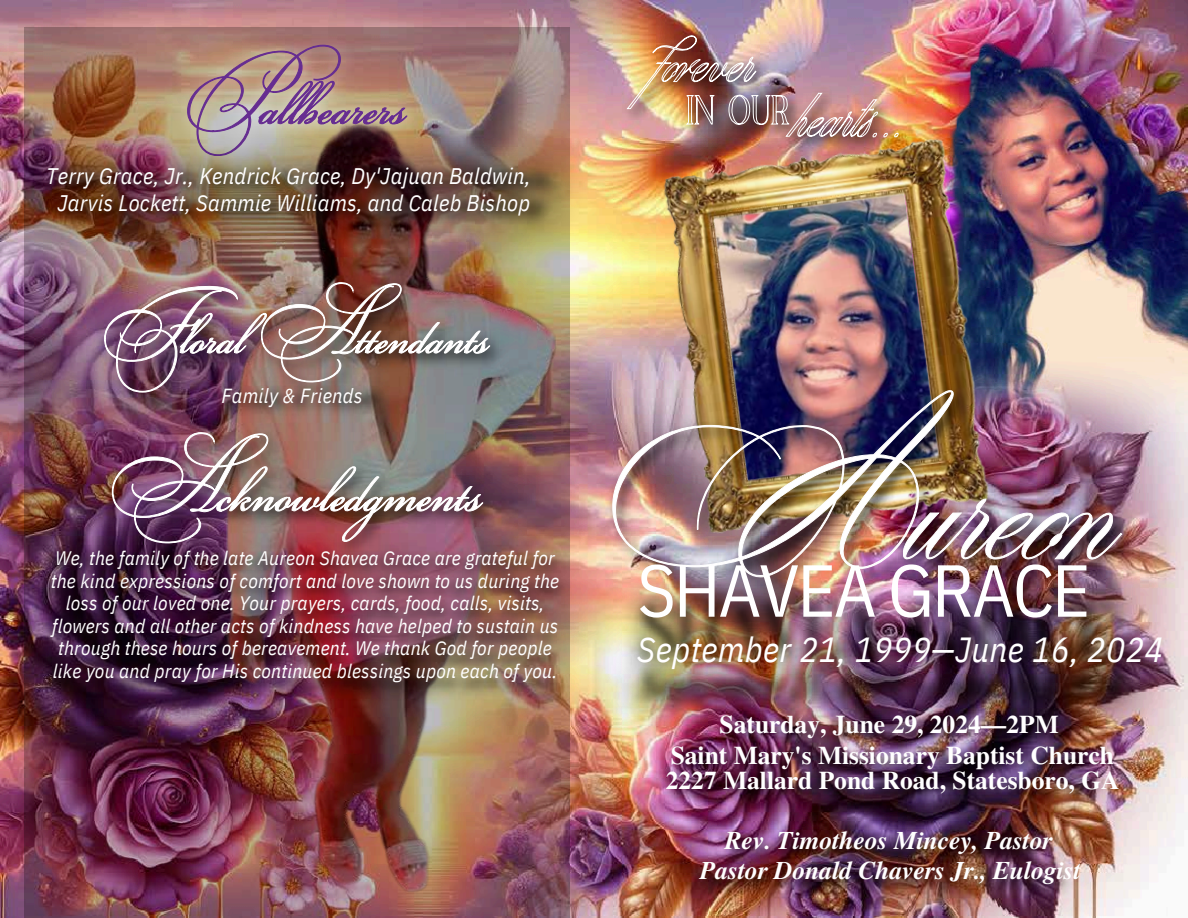
<style>
.page{position:relative;width:1188px;height:918px;background:#fff}
.page>*{position:absolute;margin:0;border:0;box-sizing:border-box;transform-origin:0 0}
.t1{font:73.65px "IBM Plex Sans Cond";letter-spacing:-.03em;color:#fff}
.t2{font:italic 34.8px "IBM Plex Sans Cond";letter-spacing:.01em;color:#fff}
.t3{font:700 25.5px "Te X Gyre Termes";color:#fff}
.t4{font:italic 700 25.5px "Te X Gyre Termes";color:#fff}
.t5{font:italic 22.5px "IBM Plex Sans Cond";letter-spacing:.01em;color:#fff}
.t6{font:italic 20.4px "IBM Plex Sans Cond";letter-spacing:.01em;color:#fff}
.t7{font:italic 19.5px/22.5px "IBM Plex Sans Cond";letter-spacing:.01em;color:#fff;text-align:center}
</style>
<div class="page">
<img style="left:0;top:0;width:1188px;height:918px">
<img style="left:684px;top:128px;width:313px;height:251px">
<img style="left:8px;top:18px;width:676px;height:900px">
<img style="left:25px;top:27px;width:545px;height:890px">
<img style="left:587px;top:619px;width:589px;height:138px">
<img style="left:623px;top:697px;width:516px;height:2px">
<img style="left:21px;top:537px;width:563px;height:202px">
<img style="left:165px;top:23px;width:265px;height:95px">
<svg style="left:187px;top:45px;width:220px;height:73px;background:#ac8885"></svg>
<img style="left:0;top:118px;width:604px;height:182px">
<img style="left:25px;top:152px;width:555px;height:128px">
<img style="left:93px;top:271px;width:419px;height:101px">
<img style="left:104px;top:282px;width:386px;height:90px">
<img style="left:60px;top:372px;width:485px;height:58px">
<img style="left:101px;top:421px;width:403px;height:143px">
<img style="left:112px;top:432px;width:371px;height:111px">
<img style="left:611px;top:699px;width:546px;height:208px">
<img style="left:601px;top:379px;width:543px;height:220px">
<img style="left:608px;top:538px;width:542px;height:159px">
<img style="left:626px;top:550px;width:505px;height:146px">
<img style="left:616px;top:17px;width:312px;height:192px">
<img style="left:626px;top:35px;width:262px;height:110px">
<svg style="left:894px;top:132px;width:5px;height:6px"></svg>
<img style="left:612px;top:390px;width:343px;height:189px">
<img style="left:903px;top:498px;width:220px;height:87px">
<p class="t5" style="left:46px;top:161px;width:486px">Terry Grace, Jr., Kendrick Grace, Dy'Jajuan Baldwin,</p>
<p class="t5" style="left:57px;top:188px;width:474px">Jarvis Lockett, Sammie Williams, and Caleb Bishop</p>
<h3 class="t6" style="left:222px;top:382px;width:142px">Family &amp; Friends</h3>
<p class="t7" style="left:51px;top:547px;width:510px">We, the family of the late Aureon Shavea Grace are grateful for the kind expressions of comfort and love shown to us during the loss of our loved one. Your prayers, cards, food, calls, visits, flowers and all other acts of kindness have helped to sustain us through these hours of bereavement. We thank God for people like you and pray for His continued blessings upon each of you.</p>
<p class="t1" style="left:637px;top:541px;width:455px">SHAVEA GRACE</p>
<p class="t2" style="left:637px;top:626px;width:528px">September 21, 1999—June 16, 2024</p>
<h3 class="t3" style="left:720px;top:704px;width:341px">Saturday, June 29, 2024—2PM</h3>
<p class="t3" style="left:671px;top:735px;width:445px">Saint Mary's Missionary Baptist Church</p>
<p class="t3" style="left:666px;top:760px;width:455px">2227 Mallard Pond Road, Statesboro, GA</p>
<p class="t4" style="left:725px;top:822px;width:329px">Rev. Timotheos Mincey, Pastor</p>
<p class="t4" style="left:700px;top:852px;width:382px">Pastor Donald Chavers Jr., Eulogist</p>
</div>
